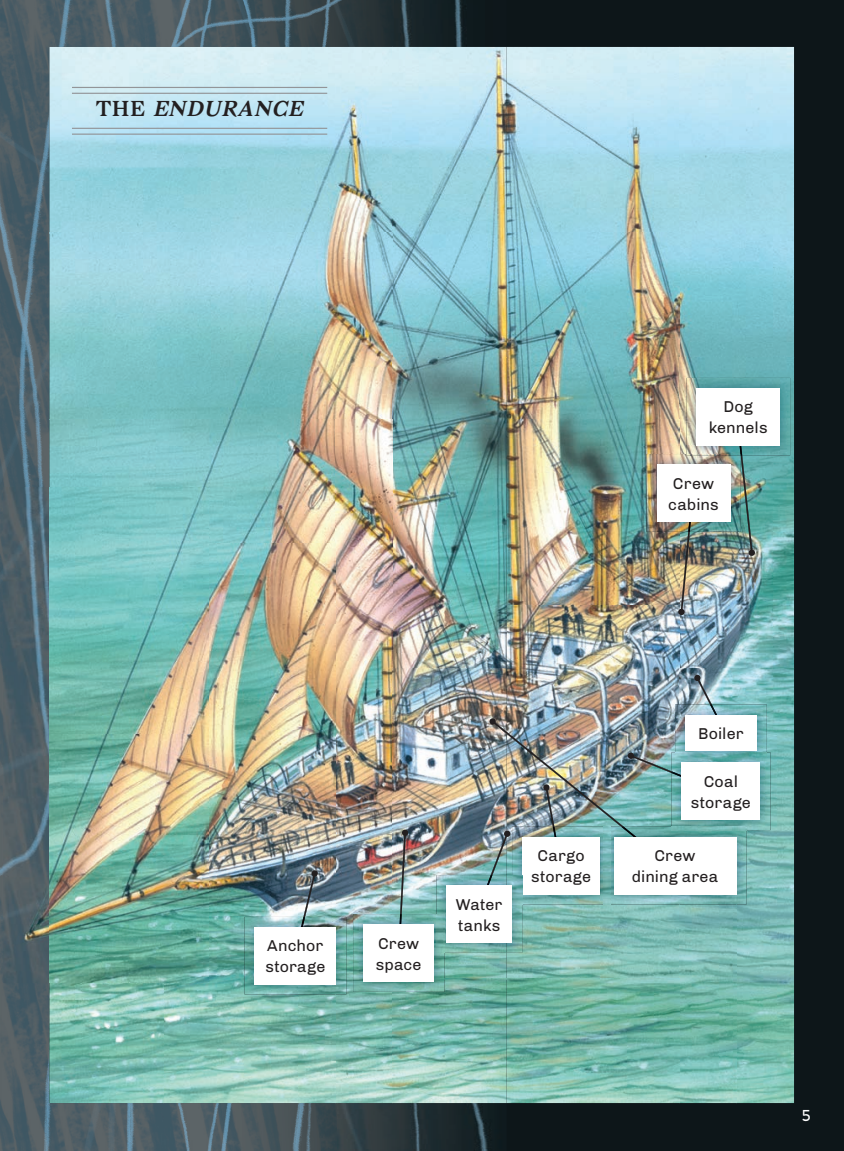
<style>
.page{position:relative;width:844px;height:1151px;background:#fff}
.page>*{position:absolute;margin:0;border:0;box-sizing:border-box;transform-origin:0 0}
.t1{font:italic 21px "Bagnard";color:#231f20}
.t2{font:16.1px/21px "Chivo";letter-spacing:.01em;color:#231f20}
.t3{font:15.75px "Aronui";color:#fff}
.s1{font-style:normal}
</style>
<div class="page">
<div style="left:0;top:0;width:843px;height:1150px;background:#0d1619"></div>
<img style="left:0;top:1043px;width:506px;height:107px">
<img style="left:0;top:0;width:56px;height:1043px">
<img style="left:56px;top:0;width:450px;height:47px">
<img style="left:392px;top:47px;width:287px;height:1056px">
<img style="left:679px;top:47px;width:114px;height:683px">
<img style="left:736px;top:730px;width:57px;height:373px">
<img style="left:679px;top:904px;width:57px;height:199px">
<img style="left:49px;top:47px;width:343px;height:372px">
<img style="left:49px;top:419px;width:286px;height:124px">
<img style="left:335px;top:419px;width:57px;height:684px">
<img style="left:164px;top:543px;width:171px;height:560px">
<img style="left:49px;top:982px;width:115px;height:121px">
<div style="left:748px;top:549px;width:6px;height:7px;background:#231f20;border-radius:50%"></div>
<svg style="left:678px;top:532px;width:16px;height:83px"></svg>
<svg style="left:294px;top:873px;width:21px;height:43px"></svg>
<div style="left:311px;top:870px;width:7px;height:6px;background:#231f20;border-radius:50%"></div>
<svg style="left:398px;top:832px;width:8px;height:82px"></svg>
<div style="left:402px;top:829px;width:6px;height:7px;background:#231f20;border-radius:50%"></div>
<img style="left:3px;top:488px;width:205px;height:494px">
<img style="left:244px;top:916px;width:102px;height:78px">
<img style="left:294px;top:916px;width:11px;height:11px">
<div style="left:255px;top:927px;width:81px;height:57px;background:#fff"></div>
<img style="left:353px;top:914px;width:91px;height:77px">
<img style="left:398px;top:914px;width:3px;height:10px">
<div style="left:363px;top:924px;width:71px;height:57px;background:#fff"></div>
<img style="left:727px;top:830px;width:19px;height:74px">
<div style="left:613px;top:837px;width:123px;height:57px;background:#fff"></div>
<img style="left:727px;top:752px;width:43px;height:78px">
<img style="left:727px;top:826px;width:19px;height:4px">
<div style="left:681px;top:762px;width:79px;height:57px;background:#fff"></div>
<img style="left:727px;top:704px;width:39px;height:56px">
<div style="left:685px;top:715px;width:71px;height:35px;background:#fff"></div>
<img style="left:646px;top:454px;width:90px;height:78px">
<img style="left:688px;top:521px;width:6px;height:11px">
<div style="left:656px;top:464px;width:74px;height:57px;background:#fff"></div>
<img style="left:686px;top:378px;width:104px;height:77px">
<img style="left:686px;top:454px;width:50px;height:1px">
<img style="left:736px;top:445px;width:16px;height:108px">
<div style="left:696px;top:388px;width:83px;height:57px;background:#fff"></div>
<img style="left:476px;top:675px;width:251px;height:238px">
<img style="left:603px;top:826px;width:7px;height:78px">
<div style="left:522px;top:837px;width:78px;height:57px;background:#fff"></div>
<img style="left:436px;top:875px;width:86px;height:77px">
<img style="left:476px;top:875px;width:16px;height:10px">
<img style="left:436px;top:914px;width:8px;height:38px">
<img style="left:512px;top:875px;width:10px;height:29px">
<div style="left:446px;top:885px;width:65px;height:57px;background:#fff"></div>
<hr style="left:72px;top:134px;width:255px;height:1px;background:#939598">
<hr style="left:72px;top:128px;width:255px;height:1px;background:#939598">
<hr style="left:72px;top:87px;width:255px;height:1px;background:#939598">
<hr style="left:72px;top:93px;width:255px;height:1px;background:#939598">
<h1 class="t1" style="left:96px;top:100px;width:212px"><span class="s1">T H E</span> ENDURANCE</h1>
<p class="t2" style="left:708px;top:396px;width:60px;text-align:center">Dog kennels</p>
<p class="t2" style="left:668px;top:472px;width:52px">Crew cabins</p>
<p class="t2" style="left:265px;top:935px;width:61px">Anchor storage</p>
<p class="t2" style="left:376px;top:932px;width:47px">Crew space</p>
<p class="t2" style="left:456px;top:893px;width:48px">Water tanks</p>
<p class="t2" style="left:531px;top:845px;width:61px;text-align:center">Cargo storage</p>
<p class="t2" style="left:698px;top:723px;width:47px">Boiler</p>
<p class="t2" style="left:690px;top:770px;width:61px;text-align:center">Coal storage</p>
<p class="t2" style="left:631px;top:845px;width:88px;text-align:center">Crew dining area</p>
<p class="t3" style="left:801px;top:1109px;width:10px">5</p>
</div>
